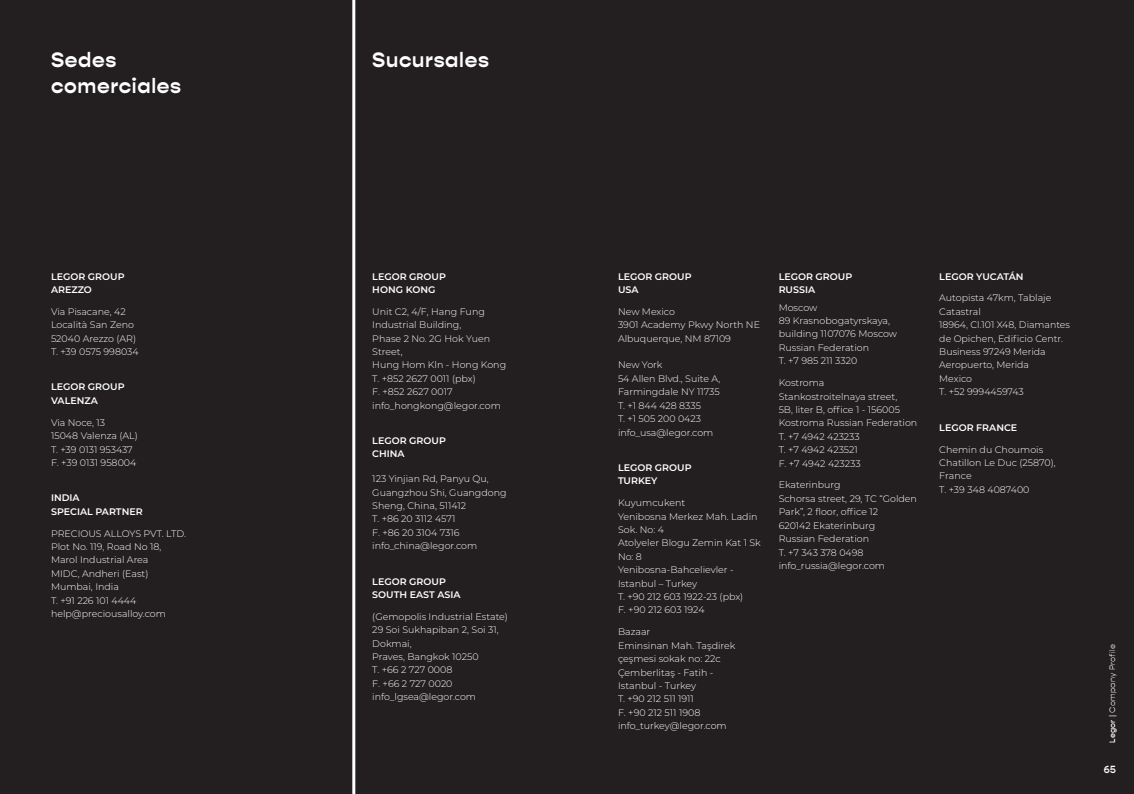
<style>
.page{position:relative;width:1134px;height:794px;background:#231f20}
.page>*{position:absolute;margin:0;border:0;box-sizing:border-box;transform-origin:0 0}
.t1{font:700 21px/25.2px "Gopher";letter-spacing:.03em;color:#fff}
.t2{font:500 10.5px "Gopher";color:#fff}
.t3{font:300 9.5px/13.4px "Montserrat";color:#fff}
.t4{font:600 9.5px/13.4px "Montserrat";color:#fff}
.t5{font:300 8px "Gopher";letter-spacing:.03em;color:#fff}
.s1{font-weight:500}
</style>
<div class="page">
<hr style="left:352px;top:0;width:3px;height:794px;background:#fff">
<h1 class="t1" style="left:51px;top:48px;width:132px">Sedes comerciales</h1>
<h1 class="t1" style="left:372px;top:48px;width:118px">Sucursales</h1>
<p class="t4" style="left:51px;top:269px;width:75px">LEGOR GROUP<br>AREZZO</p>
<p class="t3" style="left:51px;top:304px;width:89px">Via Pisacane, 42<br>Località San Zeno<br>52040 Arezzo (AR)<br>T. +39 0575 998034</p>
<p class="t4" style="left:51px;top:380px;width:75px">LEGOR GROUP<br>VALENZA</p>
<p class="t3" style="left:51px;top:415px;width:88px">Via Noce, 13<br>15048 Valenza (AL)<br>T. +39 0131 953437<br>F. +39 0131 958004</p>
<p class="t4" style="left:51px;top:491px;width:93px">INDIA<br>SPECIAL PARTNER</p>
<p class="t3" style="left:51px;top:526px;width:136px">PRECIOUS ALLOYS PVT. LTD.<br>Plot No. 119, Road No 18,<br>Marol Industrial Area<br>MIDC, Andheri (East)<br>Mumbai, India<br>T. +91 226 101 4444 help@preciousalloy.com</p>
<p class="t4" style="left:372px;top:269px;width:75px">LEGOR GROUP<br>HONG KONG</p>
<p class="t3" style="left:372px;top:304px;width:135px">Unit C2, 4/F, Hang Fung<br>Industrial Building,<br>Phase 2 No. 2G Hok Yuen<br>Street,<br>Hung Hom Kln - Hong Kong<br>T. +852 2627 0011 (pbx)<br>F. +852 2627 0017 info_hongkong@legor.com</p>
<p class="t4" style="left:372px;top:433px;width:75px">LEGOR GROUP<br>CHINA</p>
<p class="t3" style="left:372px;top:472px;width:136px">123 Yinjian Rd, Panyu Qu,<br>Guangzhou Shi, Guangdong<br>Sheng, China, 511412<br>T. +86 20 3112 4571<br>F. +86 20 3104 7316 info_china@legor.com</p>
<p class="t4" style="left:372px;top:574px;width:90px">LEGOR GROUP<br>SOUTH EAST ASIA</p>
<p class="t3" style="left:372px;top:609px;width:137px">(Gemopolis Industrial Estate)<br>29 Soi Sukhapiban 2, Soi 31,<br>Dokmai,<br>Praves, Bangkok 10250<br>T. +66 2 727 0008<br>F. +66 2 727 0020 info_lgsea@legor.com</p>
<p class="t4" style="left:618px;top:269px;width:75px">LEGOR GROUP<br>USA</p>
<p class="t3" style="left:618px;top:304px;width:144px">New Mexico<br>3901 Academy Pkwy North NE<br>Albuquerque, NM 87109</p>
<p class="t3" style="left:618px;top:358px;width:104px">New York<br>54 Allen Blvd., Suite A,<br>Farmingdale NY 11735<br>T. +1 844 428 8335<br>T. +1 505 200 0423 info_usa@legor.com</p>
<p class="t4" style="left:618px;top:460px;width:75px">LEGOR GROUP<br>TURKEY</p>
<p class="t3" style="left:618px;top:496px;width:144px">Kuyumcukent<br>Yenibosna Merkez Mah. Ladin<br>Sok. No: 4<br>Atolyeler Blogu Zemin Kat 1 Sk<br>No: 8<br>Yenibosna-Bahcelievler -<br>Istanbul – Turkey<br>T. +90 212 603 1922-23 (pbx)<br>F. +90 212 603 1924</p>
<p class="t3" style="left:618px;top:625px;width:119px">Bazaar<br>Eminsinan Mah. Taşdirek çeşmesi sokak no: 22c<br>Çemberlitaş - Fatih -<br>Istanbul - Turkey<br>T. +90 212 511 1911<br>F. +90 212 511 1908 info_turkey@legor.com</p>
<p class="t4" style="left:779px;top:269px;width:75px">LEGOR GROUP<br>RUSSIA</p>
<p class="t3" style="left:779px;top:300px;width:120px">Moscow<br>89 Krasnobogatyrskaya, building 1107076 Moscow<br>Russian Federation<br>T. +7 985 211 3320</p>
<p class="t3" style="left:779px;top:376px;width:140px">Kostroma<br>Stankostroitelnaya street,<br>5B, liter B, office 1 - 156005<br>Kostroma Russian Federation<br>T. +7 4942 423233<br>T. +7 4942 423521<br>F. +7 4942 423233</p>
<p class="t3" style="left:779px;top:478px;width:140px">Ekaterinburg<br>Schorsa street, 29, TC “Golden<br>Park”, 2 floor, office 12<br>620142 Ekaterinburg<br>Russian Federation<br>T. +7 343 378 0498 info_russia@legor.com</p>
<p class="t4" style="left:939px;top:269px;width:86px">LEGOR YUCATÁN</p>
<p class="t3" style="left:939px;top:291px;width:132px">Autopista 47km, Tablaje<br>Catastral<br>18964, Cl.101 X48, Diamantes de Opichen, Edificio Centr.<br>Business 97249 Merida<br>Aeropuerto, Merida<br>Mexico<br>T. +52 9994459743</p>
<p class="t4" style="left:939px;top:420px;width:80px">LEGOR FRANCE</p>
<p class="t3" style="left:939px;top:442px;width:118px">Chemin du Choumois<br>Chatillon Le Duc (25870),<br>France<br>T. +39 348 4087400</p>
<p class="t5" style="left:1108px;top:743px;width:100px;rotate:-90deg"><span class="s1">Legor |</span> Company Profile</p>
<p class="t2" style="left:1104px;top:763px;width:14px">65</p>
</div>
